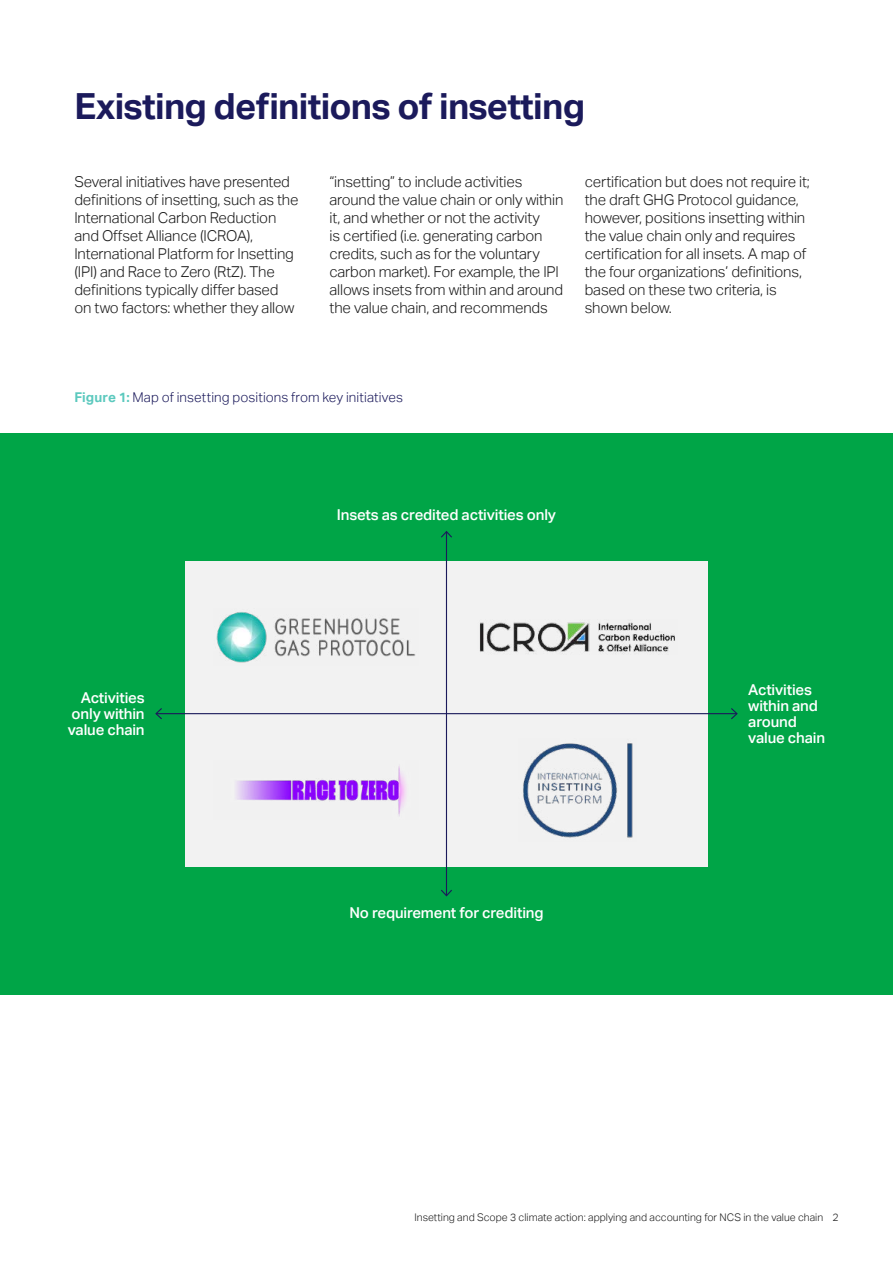
<style>
.page{position:relative;width:893px;height:1263px;background:#fff}
.page>*{position:absolute;margin:0;border:0;box-sizing:border-box;transform-origin:0 0}
.t1{font:700 36px "Aktiv Grotesk";letter-spacing:-.02em;color:#1b1a5b}
.t2{font:300 15px/18px "Aktiv Grotesk";letter-spacing:-.01em;color:#1a1a1a}
.t3{font:500 15px/16.2px "Aktiv Grotesk";letter-spacing:-.01em;color:#fff;text-align:justify}
.t4{font:300 13.5px "Aktiv Grotesk";letter-spacing:.01em;color:#1b1a5b}
.t5{font:300 10.5px "Aktiv Grotesk";color:#1a1a1a}
.s1{font-weight:700;color:#5cc9be}
</style>
<div class="page">
<div style="left:0;top:433px;width:893px;height:561px;background:#00a547"></div>
<div style="left:185px;top:561px;width:261px;height:153px;background:#f2f2f2"></div>
<div style="left:185px;top:714px;width:261px;height:152px;background:#f2f2f2"></div>
<div style="left:446px;top:714px;width:262px;height:152px;background:#f2f2f2"></div>
<div style="left:446px;top:561px;width:262px;height:153px;background:#f2f2f2"></div>
<hr style="left:446px;top:532px;width:1px;height:364px;background:#1b1a5b">
<svg style="left:441px;top:531px;width:11px;height:7px"></svg>
<svg style="left:441px;top:889px;width:11px;height:8px"></svg>
<hr style="left:156px;top:713px;width:581px;height:1px;background:#1b1a5b">
<svg style="left:730px;top:708px;width:8px;height:12px"></svg>
<svg style="left:155px;top:708px;width:8px;height:12px"></svg>
<img style="left:216px;top:612px;width:200px;height:51px">
<img style="left:236px;top:765px;width:171px;height:51px">
<img style="left:479px;top:622px;width:196px;height:32px">
<img style="left:523px;top:743px;width:110px;height:95px">
<h1 class="t1" style="left:74px;top:86px;width:512px">Existing definitions of insetting</h1>
<p class="t2" style="left:74px;top:173px;width:226px">Several initiatives have presented definitions of insetting, such as the International Carbon Reduction and Offset Alliance (ICROA), International Platform for Insetting (IPI) and Race to Zero (RtZ). The definitions typically differ based on two factors: whether they allow</p>
<p class="t2" style="left:330px;top:173px;width:235px">“insetting” to include activities around the value chain or only within it, and whether or not the activity<br>is certified (i.e. generating carbon credits, such as for the voluntary carbon market). For example, the IPI allows insets from within and around the value chain, and recommends</p>
<p class="t2" style="left:585px;top:173px;width:227px">certification but does not require it; the draft GHG Protocol guidance, however, positions insetting within the value chain only and requires certification for all insets. A map of the four organizations’ definitions, based on these two criteria, is shown below.</p>
<p class="t4" style="left:74px;top:389px;width:330px"><span class="s1">Figure 1:</span> Map of insetting positions from key initiatives</p>
<p class="t3" style="left:337px;top:507px;width:221px">Insets as credited activities only</p>
<p class="t3" style="left:68px;top:689px;width:78px;text-indent:13px">Activities only within value chain</p>
<p class="t3" style="left:748px;top:681px;width:78px;text-align:left">Activities within and around value chain</p>
<p class="t3" style="left:349px;top:904px;width:196px">No requirement for crediting</p>
<p class="t5" style="left:415px;top:1212px;width:426px">Insetting and Scope 3 climate action: applying and accounting for NCS in the value chain 2</p>
</div>
